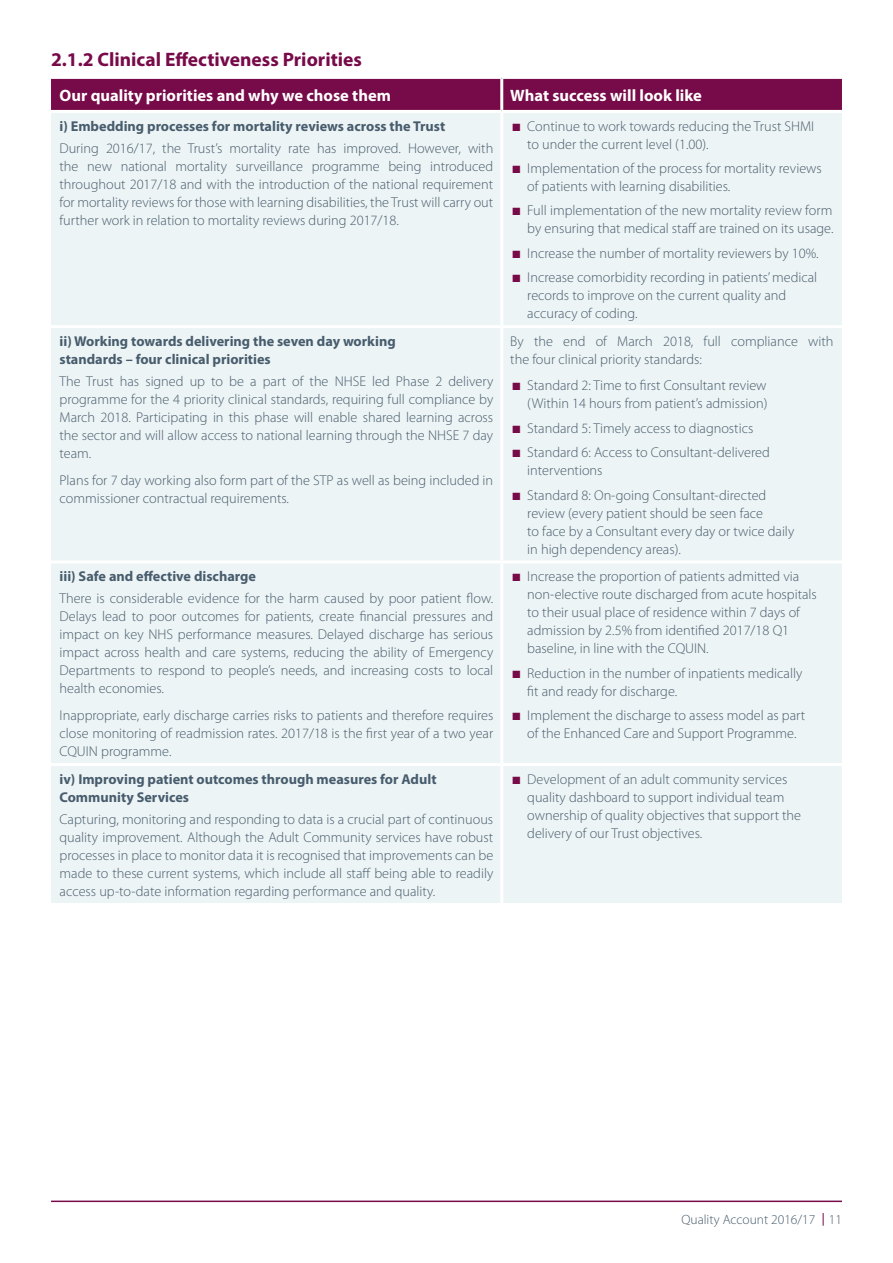
<style>
.page{position:relative;width:893px;height:1263px;background:#fff}
.page>*{position:absolute;margin:0;border:0;box-sizing:border-box;transform-origin:0 0}
.t1{font:700 19.5px "Myriad Pro";color:#770a48}
.t2{font:700 16.5px "Myriad Pro";color:#fff}
.t3{font:300 14.25px/18px "Myriad Pro";color:#475c6d}
.t4{font:700 14.25px/18px "Myriad Pro";color:#475c6d}
.t5{font:300 13.5px "Myriad Pro";color:#475c6d}
.s1{color:#770a48}
</style>
<div class="page">
<hr style="left:51px;top:1200px;width:791px;height:2px;background:#770a48">
<svg style="left:823px;top:1213px;width:1px;height:13px"></svg>
<div style="left:51px;top:79px;width:791px;height:31px;background:#770a48"></div>
<div style="left:51px;top:113px;width:791px;height:790px;background:#edf4f5"></div>
<hr style="left:500px;top:79px;width:3px;height:31px;background:#fff">
<hr style="left:500px;top:113px;width:3px;height:212px;background:#fff">
<hr style="left:51px;top:325px;width:451px;height:3px;background:#fff">
<hr style="left:502px;top:325px;width:340px;height:3px;background:#fff">
<hr style="left:500px;top:328px;width:3px;height:232px;background:#fff">
<hr style="left:51px;top:560px;width:451px;height:3px;background:#fff">
<hr style="left:502px;top:560px;width:340px;height:3px;background:#fff">
<hr style="left:500px;top:563px;width:3px;height:200px;background:#fff">
<hr style="left:51px;top:763px;width:451px;height:3px;background:#fff">
<hr style="left:502px;top:763px;width:340px;height:3px;background:#fff">
<hr style="left:500px;top:766px;width:3px;height:137px;background:#fff">
<h1 class="t1" style="left:51px;top:48px;width:312px">2.1.2 Clinical Effectiveness Priorities</h1>
<p class="t2" style="left:60px;top:86px;width:333px">Our quality priorities and why we chose them</p>
<p class="t2" style="left:510px;top:86px;width:193px">What success will look like</p>
<p class="t4" style="left:60px;top:117px;width:387px">i) Embedding processes for mortality reviews across the Trust</p>
<p class="t3" style="left:60px;top:139px;width:435px;text-align:justify">During 2016/17, the Trust’s mortality rate has improved. However, with the new national mortality surveillance programme being introduced throughout 2017/18 and with the introduction of the national requirement for mortality reviews for those with learning disabilities, the Trust will carry out further work in relation to mortality reviews during 2017/18.</p>
<p class="t3" style="left:527px;top:117px;width:288px;text-indent:-15px"><span class="s1">■</span> Continue to work towards reducing the Trust SHMI to under the current level (1.00).</p>
<p class="t3" style="left:527px;top:159px;width:296px;text-indent:-15px"><span class="s1">■</span> Implementation of the process for mortality reviews of patients with learning disabilities.</p>
<p class="t3" style="left:512px;top:202px;width:323px;text-align:right"><span class="s1">■</span> Full implementation of the new mortality review form by ensuring that medical staff are trained on its usage.</p>
<p class="t3" style="left:512px;top:244px;width:308px"><span class="s1">■</span> Increase the number of mortality reviewers by 10%.</p>
<p class="t3" style="left:527px;top:269px;width:292px;text-indent:-15px"><span class="s1">■</span> Increase comorbidity recording in patients’ medical records to improve on the current quality and accuracy of coding.</p>
<p class="t4" style="left:60px;top:332px;width:338px">ii) Working towards delivering the seven day working standards – four clinical priorities</p>
<p class="t3" style="left:60px;top:373px;width:435px;text-align:justify">The Trust has signed up to be a part of the NHSE led Phase 2 delivery programme for the 4 priority clinical standards, requiring full compliance by March 2018. Participating in this phase will enable shared learning across the sector and will allow access to national learning through the NHSE 7 day team.</p>
<p class="t3" style="left:60px;top:471px;width:435px">Plans for 7 day working also form part of the STP as well as being included in commissioner contractual requirements.</p>
<p class="t4" style="left:60px;top:568px;width:198px">iii) Safe and effective discharge</p>
<p class="t3" style="left:60px;top:590px;width:435px;text-align:justify">There is considerable evidence for the harm caused by poor patient flow.<br>Delays lead to poor outcomes for patients, create financial pressures and impact on key NHS performance measures. Delayed discharge has serious impact across health and care systems, reducing the ability of Emergency Departments to respond to people’s needs, and increasing costs to local health economies.</p>
<p class="t3" style="left:60px;top:706px;width:435px;text-align:justify">Inappropriate, early discharge carries risks to patients and therefore requires close monitoring of readmission rates. 2017/18 is the first year of a two year CQUIN programme.</p>
<p class="t4" style="left:60px;top:770px;width:379px">iv) Improving patient outcomes through measures for Adult<br>Community Services</p>
<p class="t3" style="left:60px;top:810px;width:435px;text-align:justify">Capturing, monitoring and responding to data is a crucial part of continuous quality improvement. Although the Adult Community services have robust processes in place to monitor data it is recognised that improvements can be made to these current systems, which include all staff being able to readily access up-to-date information regarding performance and quality.</p>
<p class="t3" style="left:510px;top:332px;width:325px">By the end of March 2018, full compliance with the four clinical priority standards:</p>
<p class="t3" style="left:512px;top:377px;width:257px;text-align:right"><span class="s1">■</span> Standard 2: Time to first Consultant review (Within 14 hours from patient’s admission)</p>
<p class="t3" style="left:512px;top:419px;width:242px"><span class="s1">■</span> Standard 5: Timely access to diagnostics</p>
<p class="t3" style="left:527px;top:444px;width:244px;text-indent:-15px"><span class="s1">■</span> Standard 6: Access to Consultant-delivered interventions</p>
<p class="t3" style="left:527px;top:486px;width:268px;text-indent:-15px"><span class="s1">■</span> Standard 8: On-going Consultant-directed review (every patient should be seen face<br>to face by a Consultant every day or twice daily in high dependency areas).</p>
<p class="t3" style="left:527px;top:568px;width:291px;text-indent:-15px"><span class="s1">■</span> Increase the proportion of patients admitted via non-elective route discharged from acute hospitals to their usual place of residence within 7 days of admission by 2.5% from identified 2017/18 Q1 baseline, in line with the CQUIN.</p>
<p class="t3" style="left:527px;top:664px;width:277px;text-indent:-15px"><span class="s1">■</span> Reduction in the number of inpatients medically fit and ready for discharge.</p>
<p class="t3" style="left:512px;top:706px;width:294px;text-align:center"><span class="s1">■</span> Implement the discharge to assess model as part of the Enhanced Care and Support Programme.</p>
<p class="t3" style="left:527px;top:770px;width:275px;text-indent:-15px"><span class="s1">■</span> Development of an adult community services quality dashboard to support individual team ownership of quality objectives that support the delivery of our Trust objectives.</p>
<p class="t5" style="left:681px;top:1212px;width:162px">Quality Account 2016/17 11</p>
</div>
